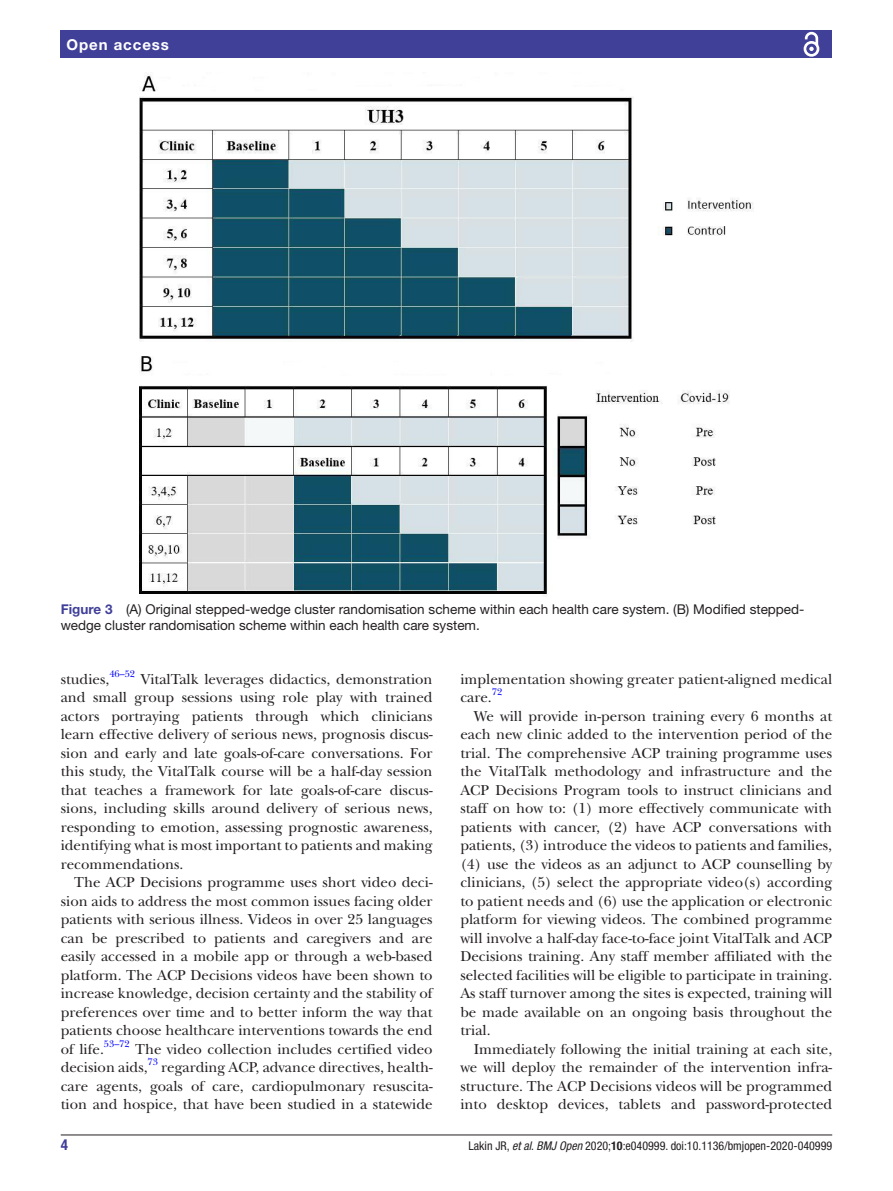
<style>
.page{position:relative;width:893px;height:1191px;background:#fff}
.page>*{position:absolute;margin:0;border:0;box-sizing:border-box;transform-origin:0 0}
.t1{font:15px/18.5px "New Baskerville";color:#231f20;text-align:justify}
.t2{font:700 15px "Helvetica Neue LT Std";letter-spacing:.065em;color:#fff}
.t3{font:700 condensed 15px "Helvetica Neue LT Std";color:#414099}
.t4{font:13.5px/16.2px "Helvetica Neue LT Std";color:#231f20}
.t5{font:condensed 12px "Helvetica Neue LT Std";color:#231f20}
.t6{font:9.9px "New Baskerville";color:#00f}
.s1{font-weight:700;color:#414099}
.s2{font-style:italic}
.s3{font-weight:700}
</style>
<div class="page">
<hr style="left:61px;top:1134px;width:771px;height:1px;background:#231f20">
<div style="left:61px;top:31px;width:771px;height:27px;background:#414099"></div>
<svg style="left:803px;top:31px;width:17px;height:26px"></svg>
<img style="left:139px;top:74px;width:615px;height:522px">
<p class="t2" style="left:66px;top:35px;width:104px">Open access</p>
<p class="t4" style="left:61px;top:601px;width:745px"><span class="s1">Figure 3</span> (A) Original stepped-wedge cluster randomisation scheme within each health care system. (B) Modified stepped&shy;wedge cluster randomisation scheme within each health care system.</p>
<p class="t1" style="left:61px;top:669px;width:50px">studies,</p>
<p class="t6" style="left:109px;top:668px;width:27px">46–52</p>
<p class="t1" style="left:61px;top:669px;width:373px;text-indent:80px">VitalTalk leverages didactics, demonstration and small group sessions using role play with trained actors portraying patients through which clinicians learn effective delivery of serious news, prognosis discus&shy;sion and early and late goals-of-care conversations. For this study, the VitalTalk course will be a half-day session that teaches a framework for late goals-of-care discus&shy;sions, including skills around delivery of serious news, responding to emotion, assessing prognostic awareness, identifying what is most important to patients and making recommendations.</p>
<p class="t1" style="left:61px;top:873px;width:373px;text-indent:14px">The ACP Decisions programme uses short video deci&shy;sion aids to address the most common issues facing older patients with serious illness. Videos in over 25 languages can be prescribed to patients and caregivers and are easily accessed in a mobile app or through a web-based platform. The ACP Decisions videos have been shown to increase knowledge, decision certainty and the stability of preferences over time and to better inform the way that patients choose healthcare interventions towards the end of life.<sup>53–72</sup> The video collection includes certified video decision aids,</p>
<p class="t6" style="left:148px;top:1056px;width:12px">73</p>
<p class="t1" style="left:61px;top:1058px;width:373px;text-indent:100px">regarding ACP, advance directives, health&shy;care agents, goals of care, cardiopulmonary resuscita&shy;tion and hospice, that have been studied in a statewide</p>
<p class="t1" style="left:460px;top:669px;width:373px">implementation showing greater patient-aligned medical care.</p>
<p class="t6" style="left:492px;top:686px;width:12px">72</p>
<p class="t1" style="left:460px;top:706px;width:373px;text-indent:14px">We will provide in-person training every 6 months at each new clinic added to the intervention period of the trial. The comprehensive ACP training programme uses the VitalTalk methodology and infrastructure and the ACP Decisions Program tools to instruct clinicians and staff on how to: (1) more effectively communicate with patients with cancer, (2) have ACP conversations with patients, (3) introduce the videos to patients and families, (4) use the videos as an adjunct to ACP counselling by clinicians, (5) select the appropriate video(s) according to patient needs and (6) use the application or electronic platform for viewing videos. The combined programme will involve a half-day face-to-face joint VitalTalk and ACP Decisions training. Any staff member affiliated with the selected facilities will be eligible to participate in training.<br>As staff turnover among the sites is expected, training will be made available on an ongoing basis throughout the trial.</p>
<p class="t1" style="left:460px;top:1039px;width:373px;text-indent:14px">Immediately following the initial training at each site, we will deploy the remainder of the intervention infra&shy;structure. The ACP Decisions videos will be programmed into desktop devices, tablets and password-protected</p>
<p class="t3" style="left:61px;top:1135px;width:9px">4</p>
<p class="t5" style="left:469px;top:1138px;width:365px">Lakin JR, <span class="s2">et al</span>. <span class="s2">BMJ Open</span> 2020;<span class="s3">10</span>:e040999. doi:10.1136/bmjopen-2020-040999</p>
</div>
